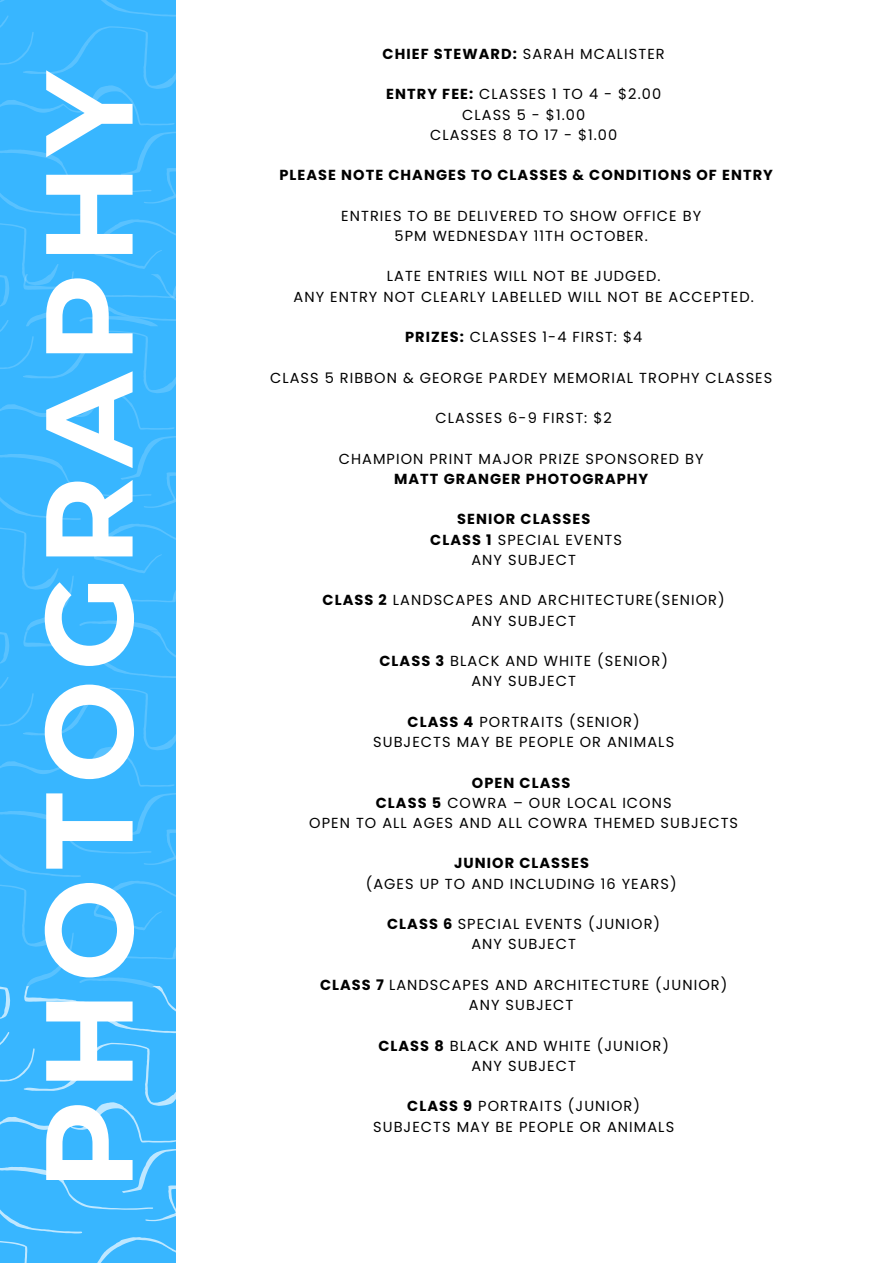
<style>
.page{position:relative;width:893px;height:1264px;background:#fff}
.page>*{position:absolute;margin:0;border:0;box-sizing:border-box;transform-origin:0 0}
.t1{font:700 123.3px "Montserrat";letter-spacing:.075em;color:#fff}
.t2{font:14.55px "Poppins";letter-spacing:.075em;color:#000}
.t3{font:700 14.55px "Poppins";letter-spacing:.075em;color:#000}
.s1{font-weight:700}
</style>
<div class="page">
<svg style="left:0;top:0;width:176px;height:1262px;background:#3bb7ff"></svg>
<p class="t1" style="left:13px;top:1190px;width:1123px;rotate:-90deg">PHOTOGRAPHY</p>
<p class="t2" style="left:382px;top:43px;width:283px"><span class="s1">CHIEF STEWARD:</span> SARAH MCALISTER</p>
<p class="t2" style="left:386px;top:84px;width:276px"><span class="s1">ENTRY FEE:</span> CLASSES 1 TO 4 - $2.00</p>
<p class="t2" style="left:462px;top:104px;width:124px">CLASS 5 - $1.00</p>
<p class="t2" style="left:430px;top:124px;width:189px">CLASSES 8 TO 17 - $1.00</p>
<p class="t3" style="left:279px;top:165px;width:495px">PLEASE NOTE CHANGES TO CLASSES &amp; CONDITIONS OF ENTRY</p>
<p class="t2" style="left:341px;top:205px;width:361px">ENTRIES TO BE DELIVERED TO SHOW OFFICE BY</p>
<p class="t2" style="left:394px;top:226px;width:255px">5PM WEDNESDAY 11TH OCTOBER.</p>
<p class="t2" style="left:387px;top:266px;width:275px">LATE ENTRIES WILL NOT BE JUDGED.</p>
<p class="t2" style="left:293px;top:286px;width:461px">ANY ENTRY NOT CLEARLY LABELLED WILL NOT BE ACCEPTED.</p>
<p class="t2" style="left:405px;top:327px;width:239px"><span class="s1">PRIZES:</span> CLASSES 1-4 FIRST: $4</p>
<p class="t2" style="left:270px;top:367px;width:503px">CLASS 5 RIBBON &amp; GEORGE PARDEY MEMORIAL TROPHY CLASSES</p>
<p class="t2" style="left:435px;top:408px;width:178px">CLASSES 6-9 FIRST: $2</p>
<p class="t2" style="left:339px;top:448px;width:366px">CHAMPION PRINT MAJOR PRIZE SPONSORED BY</p>
<p class="t3" style="left:394px;top:468px;width:256px">MATT GRANGER PHOTOGRAPHY</p>
<p class="t3" style="left:457px;top:509px;width:135px">SENIOR CLASSES</p>
<p class="t2" style="left:430px;top:529px;width:193px"><span class="s1">CLASS 1</span> SPECIAL EVENTS</p>
<p class="t2" style="left:471px;top:549px;width:106px">ANY SUBJECT</p>
<p class="t2" style="left:322px;top:590px;width:404px"><span class="s1">CLASS 2</span> LANDSCAPES AND ARCHITECTURE(SENIOR)</p>
<p class="t2" style="left:471px;top:610px;width:106px">ANY SUBJECT</p>
<p class="t2" style="left:379px;top:650px;width:290px"><span class="s1">CLASS 3</span> BLACK AND WHITE (SENIOR)</p>
<p class="t2" style="left:471px;top:671px;width:106px">ANY SUBJECT</p>
<p class="t2" style="left:407px;top:711px;width:234px"><span class="s1">CLASS 4</span> PORTRAITS (SENIOR)</p>
<p class="t2" style="left:373px;top:731px;width:302px">SUBJECTS MAY BE PEOPLE OR ANIMALS</p>
<p class="t3" style="left:472px;top:772px;width:100px">OPEN CLASS</p>
<p class="t2" style="left:376px;top:792px;width:297px"><span class="s1">CLASS 5</span> COWRA – OUR LOCAL ICONS</p>
<p class="t2" style="left:309px;top:812px;width:430px">OPEN TO ALL AGES AND ALL COWRA THEMED SUBJECTS</p>
<p class="t3" style="left:454px;top:853px;width:136px">JUNIOR CLASSES</p>
<p class="t2" style="left:366px;top:873px;width:312px">(AGES UP TO AND INCLUDING 16 YEARS)</p>
<p class="t2" style="left:387px;top:913px;width:274px"><span class="s1">CLASS 6</span> SPECIAL EVENTS (JUNIOR)</p>
<p class="t2" style="left:471px;top:934px;width:106px">ANY SUBJECT</p>
<p class="t2" style="left:320px;top:974px;width:409px"><span class="s1">CLASS 7</span> LANDSCAPES AND ARCHITECTURE (JUNIOR)</p>
<p class="t2" style="left:469px;top:994px;width:106px">ANY SUBJECT</p>
<p class="t2" style="left:378px;top:1035px;width:292px"><span class="s1">CLASS 8</span> BLACK AND WHITE (JUNIOR)</p>
<p class="t2" style="left:471px;top:1055px;width:106px">ANY SUBJECT</p>
<p class="t2" style="left:407px;top:1096px;width:234px"><span class="s1">CLASS 9</span> PORTRAITS (JUNIOR)</p>
<p class="t2" style="left:373px;top:1116px;width:302px">SUBJECTS MAY BE PEOPLE OR ANIMALS</p>
</div>
